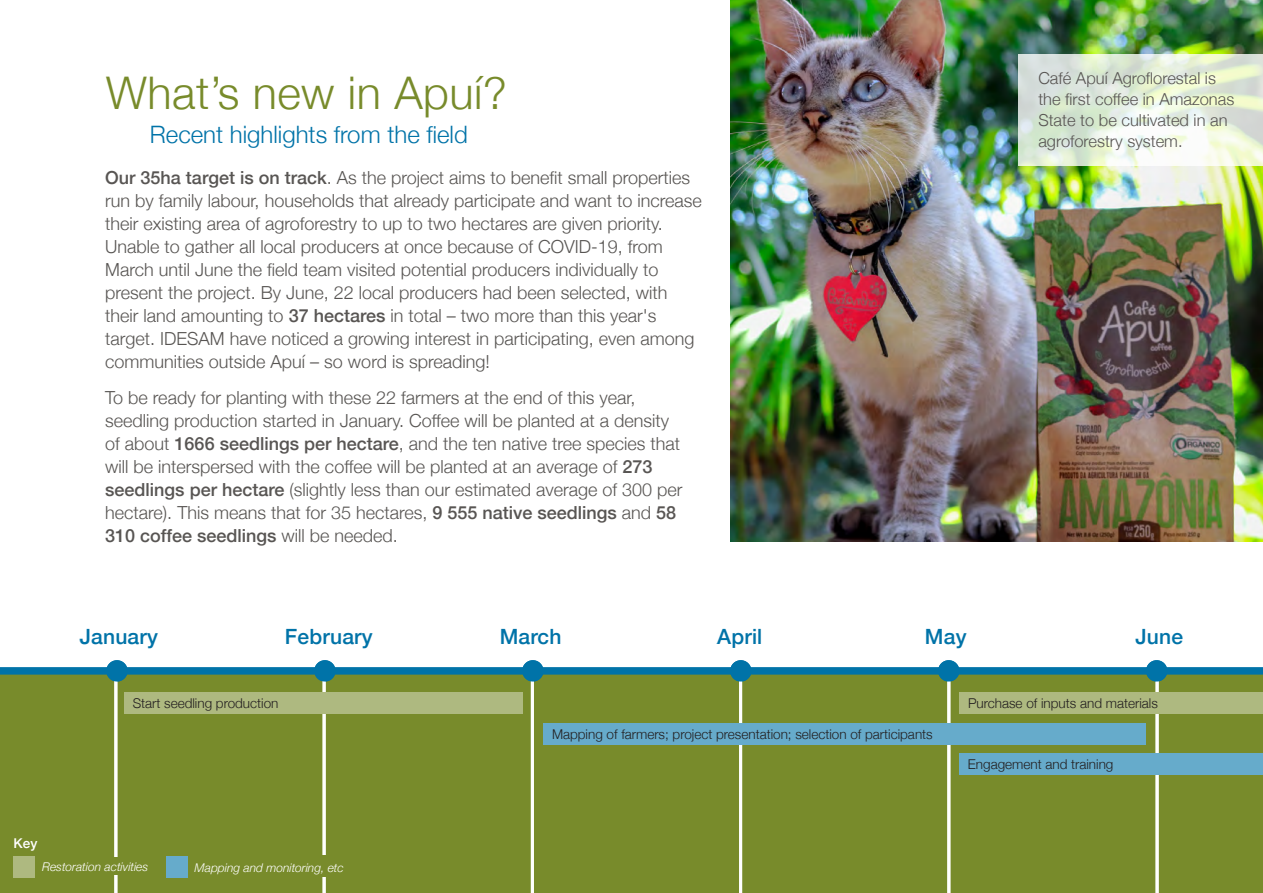
<style>
.page{position:relative;width:1263px;height:893px;background:#fff}
.page>*{position:absolute;margin:0;border:0;box-sizing:border-box;transform-origin:0 0}
.larger_green_heading{font:300 45px "Helvetica Neue";letter-spacing:.01em;color:#788b2b}
.grey_body_copy{font:300 24px "Helvetica Neue";color:#0073a8}
.larger_green_heading-2{font:500 21px "Helvetica Neue";letter-spacing:.01em;color:#0073a8}
.grey_body_copy-2{font:300 18px/23px "Helvetica Neue";color:#585553}
.t1{font:300 16.5px/21px "Helvetica Neue";color:#585553}
.small_print{font:300 13.5px "Helvetica Neue";color:#231f20}
.small_print-2{font:500 13.5px "Helvetica Neue";color:#fff}
.small_print-3{font:italic 300 12px "Helvetica Neue";color:#fff}
.s1{font-weight:500}
</style>
<div class="page">
<div style="left:0;top:673px;width:1263px;height:220px;background:#788b2b"></div>
<div style="left:0;top:667px;width:1263px;height:8px;background:#0073a8"></div>
<hr style="left:114px;top:676px;width:3px;height:217px;background:#fff">
<hr style="left:1155px;top:676px;width:3px;height:217px;background:#fff">
<hr style="left:947px;top:676px;width:3px;height:217px;background:#fff">
<hr style="left:739px;top:676px;width:3px;height:217px;background:#fff">
<hr style="left:531px;top:676px;width:3px;height:217px;background:#fff">
<hr style="left:323px;top:676px;width:3px;height:217px;background:#fff">
<div style="left:106px;top:660px;width:22px;height:21px;background:#0073a8;border-radius:50%"></div>
<div style="left:314px;top:660px;width:22px;height:21px;background:#0073a8;border-radius:50%"></div>
<div style="left:522px;top:660px;width:21px;height:21px;background:#0073a8;border-radius:50%"></div>
<div style="left:730px;top:660px;width:21px;height:21px;background:#0073a8;border-radius:50%"></div>
<div style="left:938px;top:660px;width:21px;height:21px;background:#0073a8;border-radius:50%"></div>
<div style="left:1146px;top:660px;width:21px;height:21px;background:#0073a8;border-radius:50%"></div>
<div style="left:124px;top:693px;width:398px;height:21px;background:#aeb980"></div>
<div style="left:14px;top:857px;width:21px;height:21px;background:#aeb980"></div>
<div style="left:166px;top:857px;width:21px;height:21px;background:#66abcb"></div>
<div style="left:195px;top:856px;width:209px;height:21px;background:#788b2b"></div>
<div style="left:42px;top:857px;width:110px;height:18px;background:#788b2b"></div>
<div style="left:543px;top:723px;width:603px;height:21px;background:#66abcb"></div>
<div style="left:959px;top:693px;width:304px;height:21px;background:#aeb980"></div>
<div style="left:959px;top:753px;width:304px;height:21px;background:#66abcb"></div>
<img style="left:730px;top:0;width:533px;height:542px">
<svg style="left:1018px;top:54px;width:245px;height:112px"></svg>
<p class="larger_green_heading" style="left:106px;top:57px;width:402px">What’s new in Apuí?</p>
<p class="grey_body_copy" style="left:150px;top:115px;width:319px">Recent highlights from the field</p>
<p class="grey_body_copy-2" style="left:105px;top:165px;width:598px"><span class="s1">Our 35ha target is on track</span>. As the project aims to benefit small properties run by family labour, households that already participate and want to increase their existing area of agroforestry to up to two hectares are given priority.<br>Unable to gather all local producers at once because of COVID-19, from March until June the field team visited potential producers individually to present the project. By June, 22 local producers had been selected, with their land amounting to <span class="s1">37 hectares</span> in total – two more than this year's target. IDESAM have noticed a growing interest in participating, even among communities outside Apuí – so word is spreading!</p>
<p class="grey_body_copy-2" style="left:105px;top:384px;width:579px">To be ready for planting with these 22 farmers at the end of this year, seedling production started in January. Coffee will be planted at a density of about <span class="s1">1666 seedlings per hectare</span>, and the ten native tree species that will be interspersed with the coffee will be planted at an average of <span class="s1">273 seedlings per hectare</span> (slightly less than our estimated average of 300 per hectare). This means that for 35 hectares, <span class="s1">9 555 native seedlings</span> and <span class="s1">58<br>310 coffee seedlings</span> will be needed.</p>
<p class="t1" style="left:1038px;top:67px;width:197px">Café Apuí Agroflorestal is the first coffee in Amazonas<br>State to be cultivated in an agroforestry system.</p>
<p class="larger_green_heading-2" style="left:80px;top:620px;width:80px">January</p>
<p class="larger_green_heading-2" style="left:285px;top:620px;width:89px">February</p>
<p class="larger_green_heading-2" style="left:500px;top:620px;width:63px">March</p>
<p class="larger_green_heading-2" style="left:717px;top:620px;width:47px">April</p>
<p class="larger_green_heading-2" style="left:925px;top:620px;width:43px">May</p>
<p class="larger_green_heading-2" style="left:1135px;top:620px;width:49px">June</p>
<p class="small_print-2" style="left:14px;top:832px;width:25px">Key</p>
<p class="small_print" style="left:133px;top:693px;width:147px">Start seedling production</p>
<p class="small_print-3" style="left:42px;top:858px;width:108px">Restoration activities</p>
<p class="small_print-3" style="left:195px;top:858px;width:151px">Mapping and monitoring, etc</p>
<p class="small_print" style="left:552px;top:723px;width:382px">Mapping of farmers; project presentation; selection of participants</p>
<p class="small_print" style="left:968px;top:693px;width:191px">Purchase of inputs and materials</p>
<p class="small_print" style="left:968px;top:753px;width:147px">Engagement and training</p>
</div>
